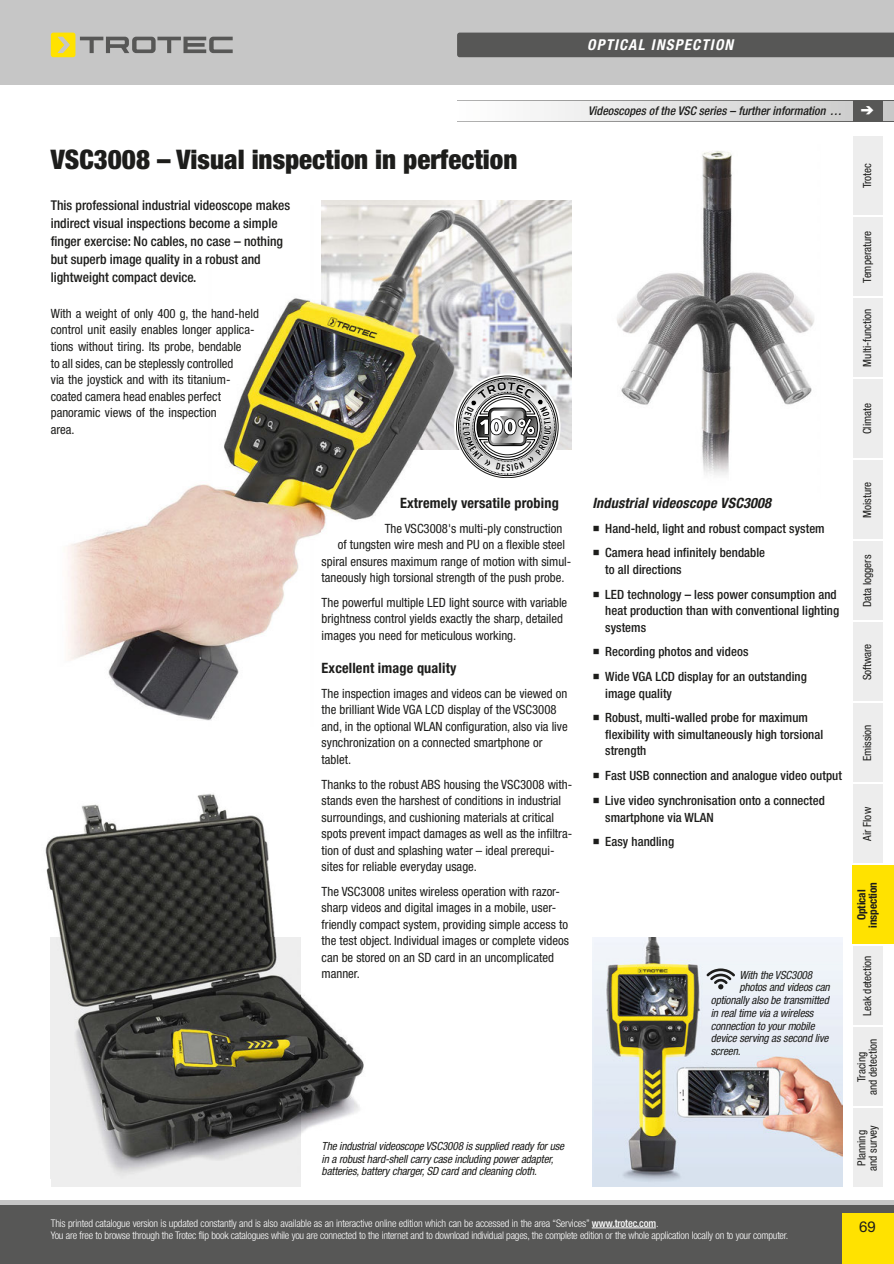
<style>
.page{position:relative;width:894px;height:1264px;background:#fff}
.page>*{position:absolute;margin:0;border:0;box-sizing:border-box;transform-origin:0 0}
.t1{font:900 condensed 27px "Helvetica Neue LT Pro";color:#1d1d1b}
.t2{font:italic 700 condensed 15px "Helvetica Neue LT Pro";letter-spacing:.08em;color:#fff}
.t3{font:15px "Helvetica Neue LT";color:#1d1d1b}
.t4{font:700 condensed 14.25px "Helvetica Neue LT Pro";letter-spacing:.01em;color:#1d1d1b}
.t5{font:italic 700 condensed 14.25px "Helvetica Neue LT Pro";letter-spacing:.01em;color:#1d1d1b}
.t6{font:500 condensed 13.5px/18px "Helvetica Neue LT Pro";color:#1d1d1b}
.t7{font:condensed 12.75px/16.5px "Helvetica Neue LT Pro";color:#1d1d1b}
.t8{font:500 condensed 12.75px/24.8px "Helvetica Neue LT Pro";letter-spacing:.005em;color:#1d1d1b}
.t9{font:italic 500 condensed 12px "Helvetica Neue LT Pro";color:#1d1d1b}
.t10{font:italic condensed 11.25px/12.8px "Helvetica Neue LT Pro";letter-spacing:-.015em;color:#1d1d1b}
.t11{font:condensed 11.25px/11.2px "Helvetica Neue LT";letter-spacing:-.005em;color:#1d1d1b;text-align:center}
.t12{font:700 condensed 11.25px/11.2px "Helvetica Neue LT";letter-spacing:-.005em;color:#1d1d1b;text-align:center}
.t13{font:300 condensed 10.5px/12px "Helvetica Neue LT";letter-spacing:-.02em;color:#fff}
.s1{font-weight:500}
</style>
<div class="page">
<svg style="left:457px;top:100px;width:437px;height:21px"></svg>
<div style="left:457px;top:101px;width:437px;height:19px;background:linear-gradient(to right,#fff,#c9c9c8)"></div>
<div style="left:852px;top:100px;width:30px;height:21px;background:#575756"></div>
<img style="left:617px;top:151px;width:197px;height:324px">
<img style="left:321px;top:200px;width:250px;height:6px">
<img style="left:594px;top:937px;width:248px;height:249px">
<div style="left:51px;top:937px;width:249px;height:249px;background:#eee"></div>
<img style="left:68px;top:206px;width:503px;height:515px">
<img style="left:45px;top:793px;width:319px;height:385px">
<img style="left:51px;top:937px;width:249px;height:241px">
<svg style="left:706px;top:968px;width:29px;height:21px"></svg>
<div style="left:852px;top:136px;width:30px;height:79px;background:#ededed"></div>
<div style="left:852px;top:217px;width:30px;height:79px;background:#ededed"></div>
<div style="left:852px;top:298px;width:30px;height:79px;background:#ededed"></div>
<div style="left:852px;top:379px;width:30px;height:79px;background:#ededed"></div>
<div style="left:852px;top:460px;width:30px;height:79px;background:#ededed"></div>
<div style="left:852px;top:541px;width:30px;height:79px;background:#ededed"></div>
<div style="left:852px;top:622px;width:30px;height:79px;background:#ededed"></div>
<div style="left:852px;top:703px;width:30px;height:79px;background:#ededed"></div>
<div style="left:852px;top:784px;width:30px;height:79px;background:#ededed"></div>
<div style="left:852px;top:865px;width:42px;height:79px;background:#ffe200"></div>
<div style="left:852px;top:946px;width:30px;height:79px;background:#ededed"></div>
<div style="left:852px;top:1027px;width:30px;height:79px;background:#ededed"></div>
<div style="left:852px;top:1108px;width:30px;height:79px;background:#ededed"></div>
<div style="left:0;top:1199px;width:894px;height:64px;background:#575756"></div>
<div style="left:842px;top:1212px;width:52px;height:51px;background:#ffe200"></div>
<div style="left:0;top:1199px;width:894px;height:5px;background:#c6c6c6"></div>
<div style="left:0;top:0;width:894px;height:85px;background:#c6c6c6"></div>
<svg style="left:51px;top:33px;width:182px;height:24px"></svg>
<div style="left:457px;top:33px;width:437px;height:24px;background:#575756"></div>
<hr style="left:592px;top:1227px;width:64px;height:1px;background:#fff">
<svg style="left:456px;top:375px;width:102px;height:103px"></svg>
<p class="t2" style="left:587px;top:39px;width:147px">OPTICAL INSPECTION</p>
<h1 class="t1" style="left:51px;top:150px;width:468px">VSC3008 – Visual inspection in perfection</h1>
<p class="t6" style="left:51px;top:197px;width:241px">This professional industrial videoscope makes indirect visual inspections become a simple finger exercise: No cables, no case – nothing but superb image quality in a robust and lightweight compact device.</p>
<p class="t7" style="left:51px;top:306px;width:210px">With a weight of only 400 g, the hand-held control unit easily enables longer applica&shy;tions without tiring. Its probe, bendable<br>to all sides, can be steplessly controlled<br>via the joystick and with its titanium&shy;coated camera head enables perfect panoramic views of the inspection<br>area.</p>
<p class="t9" style="left:588px;top:107px;width:255px">Videoscopes of the VSC series – further information …</p>
<p class="t11" style="left:862px;top:188px;width:27px;rotate:-90deg">Trotec</p>
<p class="t11" style="left:862px;top:283px;width:54px;rotate:-90deg">Temperature</p>
<p class="t11" style="left:862px;top:366px;width:59px;rotate:-90deg">Multi-function</p>
<p class="t11" style="left:862px;top:434px;width:33px;rotate:-90deg">Climate</p>
<p class="t4" style="left:400px;top:497px;width:160px">Extremely versatile probing</p>
<p class="t7" style="left:384px;top:521px;width:179px">The VSC3008's multi-ply construction</p>
<p class="t7" style="left:338px;top:537px;width:229px">of tungsten wire mesh and PU on a flexible steel</p>
<p class="t7" style="left:321px;top:554px;width:251px">spiral ensures maximum range of motion with simul-</p>
<p class="t7" style="left:321px;top:570px;width:244px">taneously high torsional strength of the push probe.</p>
<p class="t7" style="left:321px;top:595px;width:247px">The powerful multiple LED light source with variable brightness control yields exactly the sharp, detailed images you need for meticulous working.</p>
<p class="t4" style="left:321px;top:662px;width:136px">Excellent image quality</p>
<p class="t7" style="left:321px;top:686px;width:247px">The inspection images and videos can be viewed on the brilliant Wide VGA LCD display of the VSC3008 and, in the optional WLAN configuration, also via live synchronization on a connected smartphone or tablet.</p>
<p class="t7" style="left:321px;top:776px;width:252px">Thanks to the robust ABS housing the VSC3008 with&shy;stands even the harshest of conditions in industrial surroundings, and cushioning materials at critical spots prevent impact damages as well as the infiltra&shy;tion of dust and splashing water – ideal prerequi&shy;sites for reliable everyday usage.</p>
<p class="t7" style="left:321px;top:884px;width:249px">The VSC3008 unites wireless operation with razor&shy;sharp videos and digital images in a mobile, user&shy;friendly compact system, providing simple access to the test object. Individual images or complete videos can be stored on an SD card in an uncomplicated manner.</p>
<p class="t10" style="left:321px;top:1140px;width:244px">The industrial videoscope VSC3008 is supplied ready for use in a robust hard-shell carry case including power adapter, batteries, battery charger, SD card and cleaning cloth.</p>
<p class="t5" style="left:592px;top:497px;width:180px">Industrial videoscope VSC3008</p>
<p class="t8" style="left:605px;top:516px;width:221px">Hand-held, light and robust compact system<br>Camera head infinitely bendable</p>
<p class="t8" style="left:605px;top:558px;width:233px">to all directions<br>LED technology – less power consumption and</p>
<p class="t8" style="left:605px;top:603px;width:235px;line-height:16.5px">heat production than with conventional lighting systems</p>
<p class="t8" style="left:605px;top:640px;width:203px">Recording photos and videos<br>Wide VGA LCD display for an outstanding</p>
<p class="t8" style="left:605px;top:681px;width:204px">image quality<br>Robust, multi-walled probe for maximum</p>
<p class="t8" style="left:605px;top:727px;width:219px;line-height:16.5px">flexibility with simultaneously high torsional strength</p>
<p class="t8" style="left:605px;top:764px;width:238px">Fast USB connection and analogue video output<br>Live video synchronisation onto a connected</p>
<p class="t8" style="left:605px;top:805px;width:110px">smartphone via WLAN<br>Easy handling</p>
<p class="t10" style="left:739px;top:969px;width:74px">With the VSC3008</p>
<p class="t10" style="left:739px;top:981px;width:92px">photos and videos can</p>
<p class="t10" style="left:711px;top:994px;width:120px">optionally also be transmitted</p>
<p class="t10" style="left:711px;top:1007px;width:104px">in real time via a wireless</p>
<p class="t10" style="left:711px;top:1020px;width:105px">connection to your mobile</p>
<p class="t10" style="left:711px;top:1032px;width:119px">device serving as second live</p>
<p class="t10" style="left:711px;top:1045px;width:31px">screen.</p>
<p class="t11" style="left:862px;top:517px;width:37px;rotate:-90deg">Moisture</p>
<p class="t11" style="left:862px;top:607px;width:54px;rotate:-90deg">Data loggers</p>
<p class="t11" style="left:862px;top:680px;width:38px;rotate:-90deg">Software</p>
<p class="t11" style="left:862px;top:761px;width:38px;rotate:-90deg">Emission</p>
<p class="t11" style="left:862px;top:840px;width:35px;rotate:-90deg">Air Flow</p>
<p class="t12" style="left:857px;top:927px;width:47px;rotate:-90deg">Optical inspection</p>
<p class="t11" style="left:862px;top:1016px;width:62px;rotate:-90deg">Leak detection</p>
<p class="t11" style="left:857px;top:1094px;width:57px;rotate:-90deg">Tracing<br>and detection</p>
<p class="t11" style="left:857px;top:1170px;width:47px;rotate:-90deg">Planning and survey</p>
<p class="t13" style="left:51px;top:1217px;width:739px">This printed catalogue version is updated constantly and is also available as an interactive online edition which can be accessed in the area “Services” <span class="s1">www.trotec.com</span>.<br>You are free to browse through the Trotec flip book catalogues while you are connected to the internet and to download individual pages, the complete edition or the whole application locally on to your computer.</p>
<p class="t3" style="left:859px;top:1221px;width:18px">69</p>
</div>
